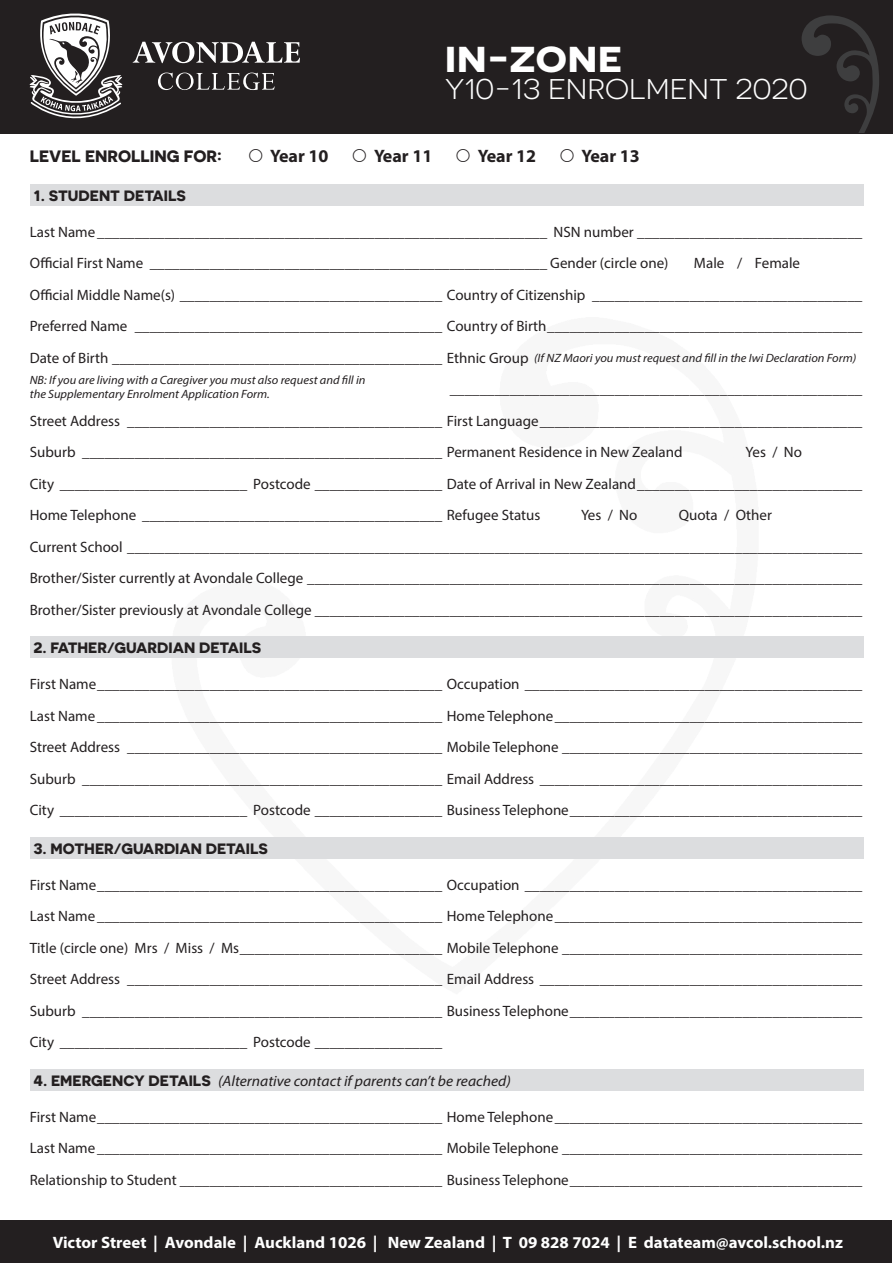
<style>
.page{position:relative;width:893px;height:1263px;background:#fff}
.page>*{position:absolute;margin:0;border:0;box-sizing:border-box;transform-origin:0 0}
.t1{font:700 36px "Novecentosanswide";letter-spacing:.02em;color:#fff;scale:1.09 1}
.t2{font:28.5px "Novecentosanswide";color:#fff;scale:1.05 1}
.t3{font:700 18px "Myriad Pro";color:#231f20}
.t4{font:700 16.5px "Myriad Pro";color:#fff}
.t5{font:700 16.5px "Novecentosanswide";color:#231f20}
.t6{font:15px "Myriad Pro";color:#231f20}
.t7{font:700 15px "Novecentosanswide";color:#231f20}
.t8{font:italic 15px "Myriad Pro";color:#231f20;scale:1.04 1}
.t9{font:italic 12px/13.5px "Myriad Pro";color:#231f20;scale:1.04 1}
.s1{font-family:"Novecentosanswide";font-weight:700;font-style:normal}
</style>
<div class="page">
<div style="left:0;top:0;width:893px;height:133px;background:#231f20"></div>
<svg style="left:801px;top:15px;width:78px;height:118px"></svg>
<svg style="left:30px;top:13px;width:92px;height:106px"></svg>
<svg style="left:133px;top:42px;width:167px;height:21px"></svg>
<svg style="left:158px;top:73px;width:117px;height:17px"></svg>
<div style="left:1px;top:1220px;width:891px;height:43px;background:#231f20"></div>
<div style="left:30px;top:184px;width:833px;height:21px;background:#dcdddf"></div>
<div style="left:30px;top:636px;width:833px;height:22px;background:#dcdddf"></div>
<div style="left:30px;top:837px;width:833px;height:21px;background:#dcdddf"></div>
<div style="left:30px;top:1069px;width:833px;height:21px;background:#dcdddf"></div>
<p class="t1" style="left:445px;top:37px;width:164px">IN-ZONE</p>
<p class="t2" style="left:445px;top:72px;width:346px">Y10-13 ENROLMENT 2020</p>
<p class="t5" style="left:30px;top:146px;width:193px">LEVEL ENROLLING FOR:</p>
<p class="t3" style="left:270px;top:144px;width:60px">Year 10</p>
<p class="t3" style="left:374px;top:144px;width:60px">Year 11</p>
<p class="t3" style="left:478px;top:144px;width:60px">Year 12</p>
<p class="t3" style="left:582px;top:144px;width:60px">Year 13</p>
<p class="t7" style="left:34px;top:186px;width:154px">1. STUDENT DETAILS</p>
<p class="t6" style="left:30px;top:222px;width:834px">Last Name ____________________________________________________________ NSN number ______________________________</p>
<p class="t6" style="left:30px;top:254px;width:640px">Official First Name _____________________________________________________ Gender (circle one)</p>
<p class="t6" style="left:694px;top:254px;width:108px">Male / Female</p>
<p class="t6" style="left:30px;top:285px;width:834px">Official Middle Name(s) ___________________________________ Country of Citizenship ____________________________________</p>
<p class="t6" style="left:30px;top:317px;width:834px">Preferred Name _________________________________________ Country of Birth__________________________________________</p>
<p class="t6" style="left:30px;top:348px;width:500px">Date of Birth ____________________________________________ Ethnic Group</p>
<p class="t9" style="left:534px;top:351px;width:311px">(If NZ Maori you must request and fill in the Iwi Declaration Form)</p>
<p class="t9" style="left:30px;top:373px;width:324px">NB: If you are living with a Caregiver you must also request and fill in the Supplementary Enrolment Application Form.</p>
<p class="t6" style="left:450px;top:380px;width:414px">_______________________________________________________</p>
<p class="t6" style="left:30px;top:411px;width:834px">Street Address __________________________________________ First Language___________________________________________</p>
<p class="t6" style="left:30px;top:443px;width:654px">Suburb ________________________________________________ Permanent Residence in New Zealand</p>
<p class="t6" style="left:745px;top:443px;width:58px">Yes / No</p>
<p class="t6" style="left:30px;top:474px;width:834px">City _________________________ Postcode _________________ Date of Arrival in New Zealand______________________________</p>
<p class="t6" style="left:30px;top:506px;width:512px">Home Telephone ________________________________________ Refugee Status</p>
<p class="t6" style="left:581px;top:506px;width:58px">Yes / No</p>
<p class="t6" style="left:679px;top:506px;width:95px">Quota / Other</p>
<p class="t6" style="left:30px;top:537px;width:834px">Current School __________________________________________________________________________________________________</p>
<p class="t6" style="left:30px;top:569px;width:834px">Brother/Sister currently at Avondale College __________________________________________________________________________</p>
<p class="t6" style="left:30px;top:600px;width:834px">Brother/Sister previously at Avondale College _________________________________________________________________________</p>
<p class="t7" style="left:34px;top:639px;width:229px">2. FATHER/GUARDIAN DETAILS</p>
<p class="t6" style="left:30px;top:675px;width:834px">First Name______________________________________________ Occupation _____________________________________________</p>
<p class="t6" style="left:30px;top:706px;width:834px">Last Name ______________________________________________ Home Telephone_________________________________________</p>
<p class="t6" style="left:30px;top:738px;width:834px">Street Address __________________________________________ Mobile Telephone ________________________________________</p>
<p class="t6" style="left:30px;top:769px;width:834px">Suburb ________________________________________________ Email Address ___________________________________________</p>
<p class="t6" style="left:30px;top:801px;width:834px">City _________________________ Postcode _________________ Business Telephone_______________________________________</p>
<p class="t7" style="left:34px;top:839px;width:236px">3. MOTHER/GUARDIAN DETAILS</p>
<p class="t6" style="left:30px;top:875px;width:834px">First Name______________________________________________ Occupation _____________________________________________</p>
<p class="t6" style="left:30px;top:907px;width:834px">Last Name ______________________________________________ Home Telephone_________________________________________</p>
<p class="t6" style="left:30px;top:938px;width:834px">Title (circle one) Mrs / Miss / Ms___________________________ Mobile Telephone ________________________________________</p>
<p class="t6" style="left:30px;top:970px;width:834px">Street Address __________________________________________ Email Address ___________________________________________</p>
<p class="t6" style="left:30px;top:1001px;width:834px">Suburb ________________________________________________ Business Telephone_______________________________________</p>
<p class="t6" style="left:30px;top:1033px;width:414px">City _________________________ Postcode _________________</p>
<p class="t8" style="left:34px;top:1071px;width:460px"><span class="s1">4. EMERGENCY DETAILS</span> (Alternative contact if parents can’t be reached)</p>
<p class="t6" style="left:30px;top:1107px;width:834px">First Name______________________________________________ Home Telephone_________________________________________</p>
<p class="t6" style="left:30px;top:1139px;width:834px">Last Name ______________________________________________ Mobile Telephone ________________________________________</p>
<p class="t6" style="left:30px;top:1170px;width:834px">Relationship to Student ___________________________________ Business Telephone_______________________________________</p>
<p class="t4" style="left:53px;top:1231px;width:792px">Victor Street | Avondale | Auckland 1026 | New Zealand | T 09 828 7024 | E datateam@avcol.school.nz</p>
</div>
